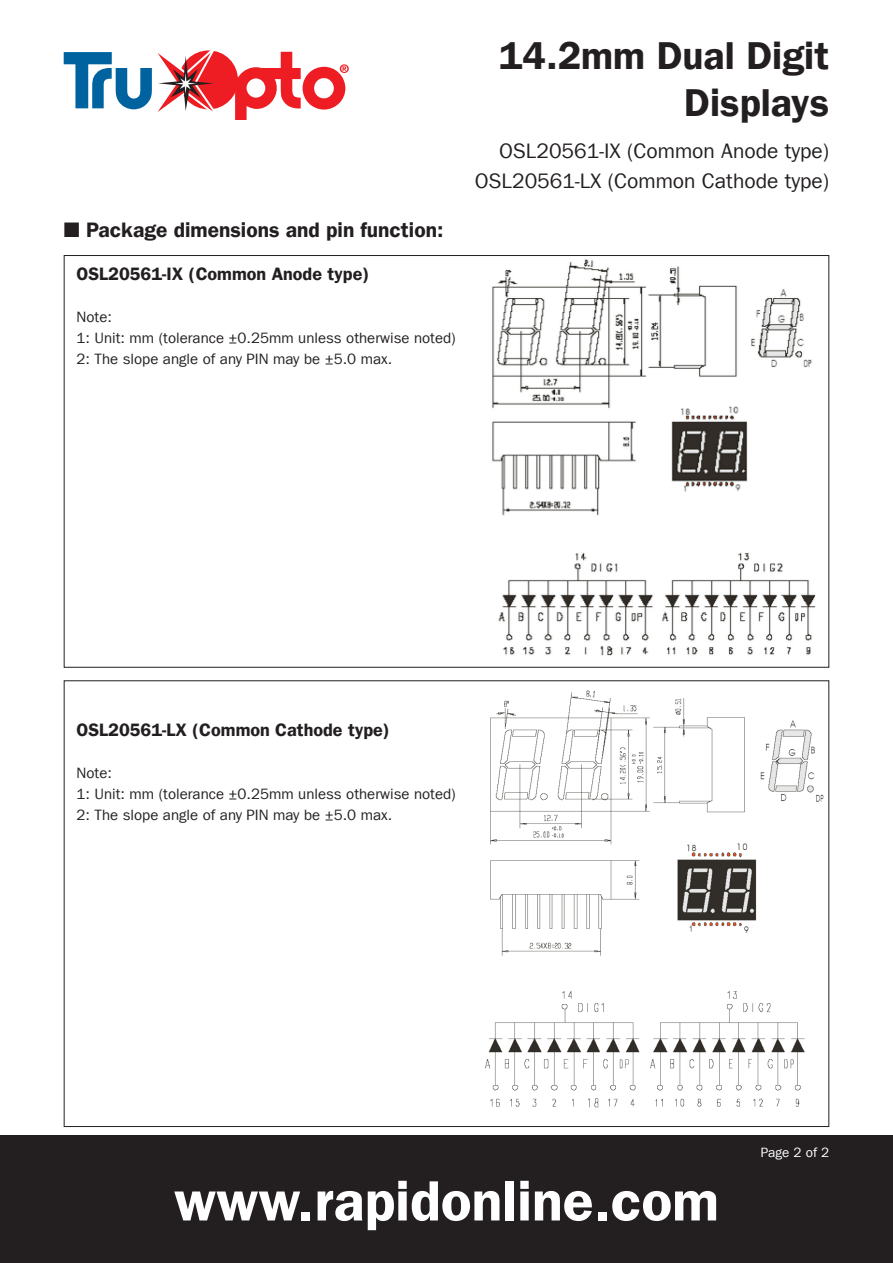
<style>
.page{position:relative;width:893px;height:1263px;background:#fff}
.page>*{position:absolute;margin:0;border:0;box-sizing:border-box;transform-origin:0 0}
.t1{font:57px "Franklin Gothic LT Com Dm";color:#fff}
.t2{font:39px/46.5px "Franklin Gothic LT Com Dm";color:#231f20;text-align:right}
.t3{font:21px/29.5px "Franklin Gothic LT Com";color:#231f20;text-align:right}
.t4{font:21px "Franklin Gothic LT Com Dm";color:#231f20}
.t5{font:18px "Franklin Gothic LT Com Dm";color:#231f20}
.t6{font:15px/21px "Franklin Gothic LT Com";color:#231f20}
.t7{font:13.5px "Franklin Gothic LT Com";color:#fff}
</style>
<div class="page">
<div style="left:0;top:1135px;width:893px;height:128px;background:#231f20"></div>
<div style="left:179px;top:50px;width:59px;height:59px;background:#ee1d23;border-radius:50%"></div>
<svg style="left:64px;top:50px;width:162px;height:62px"></svg>
<svg style="left:235px;top:52px;width:114px;height:67px"></svg>
<img style="left:492px;top:259px;width:324px;height:397px">
<img style="left:485px;top:690px;width:339px;height:418px">
<h3 class="t4" style="left:64px;top:217px;width:381px">■ Package dimensions and pin function:</h3>
<p class="t5" style="left:77px;top:263px;width:294px">OSL20561-IX (Common Anode type)</p>
<p class="t6" style="left:77px;top:307px;width:381px">Note:<br>1: Unit: mm (tolerance ±0.25mm unless otherwise noted)<br>2: The slope angle of any PIN may be ±5.0 max.</p>
<h2 class="t2" style="left:499px;top:33px;width:331px">14.2mm Dual Digit<br>Displays</h2>
<h3 class="t3" style="left:475px;top:136px;width:356px">OSL20561-IX (Common Anode type)<br>OSL20561-LX (Common Cathode type)</h3>
<p class="t5" style="left:77px;top:719px;width:315px">OSL20561-LX (Common Cathode type)</p>
<p class="t6" style="left:77px;top:763px;width:381px">Note:<br>1: Unit: mm (tolerance ±0.25mm unless otherwise noted)<br>2: The slope angle of any PIN may be ±5.0 max.</p>
<p class="t7" style="left:761px;top:1145px;width:70px">Page 2 of 2</p>
<h1 class="t1" style="left:174px;top:1167px;width:546px">www.rapidonline.com</h1>
</div>
